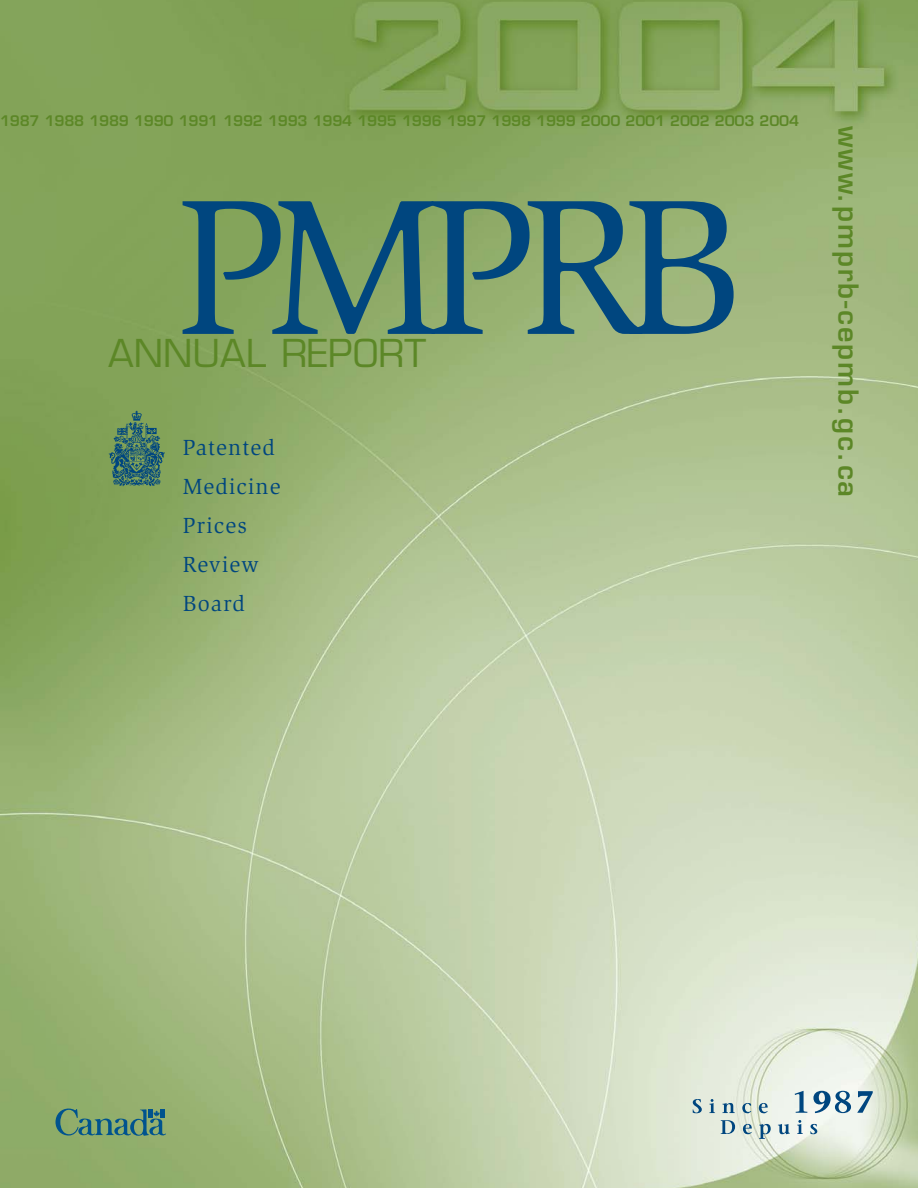
<style>
.page{position:relative;width:918px;height:1188px;background:#fff}
.page>*{position:absolute;margin:0;border:0;box-sizing:border-box;transform-origin:0 0}
.t1{font:198px "Slimbach";letter-spacing:-.1em;color:#00467f}
.t2{font:37.5px "Eurostile";color:#5c8727}
.t3{font:600 27px "Eurostile";letter-spacing:.07em;color:#5c8727}
.t4{font:22.5px/39.2px "Slimbach";letter-spacing:.05em;color:#00467f}
.t5{font:600 14.25px "Eurostile";letter-spacing:-.015em;color:#5c8727}
</style>
<div class="page">
<img style="left:0;top:0;width:918px;height:1188px">
<svg style="left:56px;top:1109px;width:110px;height:27px;background:#659275"></svg>
<img style="left:107px;top:409px;width:58px;height:78px">
<svg style="left:693px;top:1099px;width:9px;height:14px"></svg>
<svg style="left:709px;top:1099px;width:6px;height:14px"></svg>
<svg style="left:722px;top:1103px;width:13px;height:10px"></svg>
<svg style="left:742px;top:1103px;width:9px;height:10px"></svg>
<svg style="left:759px;top:1103px;width:9px;height:11px"></svg>
<svg style="left:721px;top:1120px;width:14px;height:14px"></svg>
<svg style="left:743px;top:1124px;width:9px;height:10px"></svg>
<svg style="left:759px;top:1124px;width:12px;height:15px"></svg>
<svg style="left:778px;top:1124px;width:12px;height:10px"></svg>
<svg style="left:797px;top:1120px;width:6px;height:14px"></svg>
<svg style="left:810px;top:1124px;width:7px;height:10px"></svg>
<svg style="left:795px;top:1091px;width:12px;height:22px"></svg>
<svg style="left:813px;top:1091px;width:38px;height:22px"></svg>
<svg style="left:857px;top:1091px;width:16px;height:22px"></svg>
<p class="t5" style="left:0;top:116px;width:801px">1987 1988 1989 1990 1991 1992 1993 1994 1995 1996 1997 1998 1999 2000 2001 2002 2003 2004</p>
<h1 class="t1" style="left:175px;top:191px;width:569px">PMPRB</h1>
<h2 class="t2" style="left:108px;top:339px;width:319px">ANNUAL REPORT</h2>
<h3 class="t4" style="left:183px;top:430px;width:99px">Patented<br>Medicine<br>Prices<br>Review<br>Board</h3>
<h3 class="t3" style="left:859px;top:126px;width:373px;rotate:90deg">www.pmprb-cepmb.gc.ca</h3>
</div>
